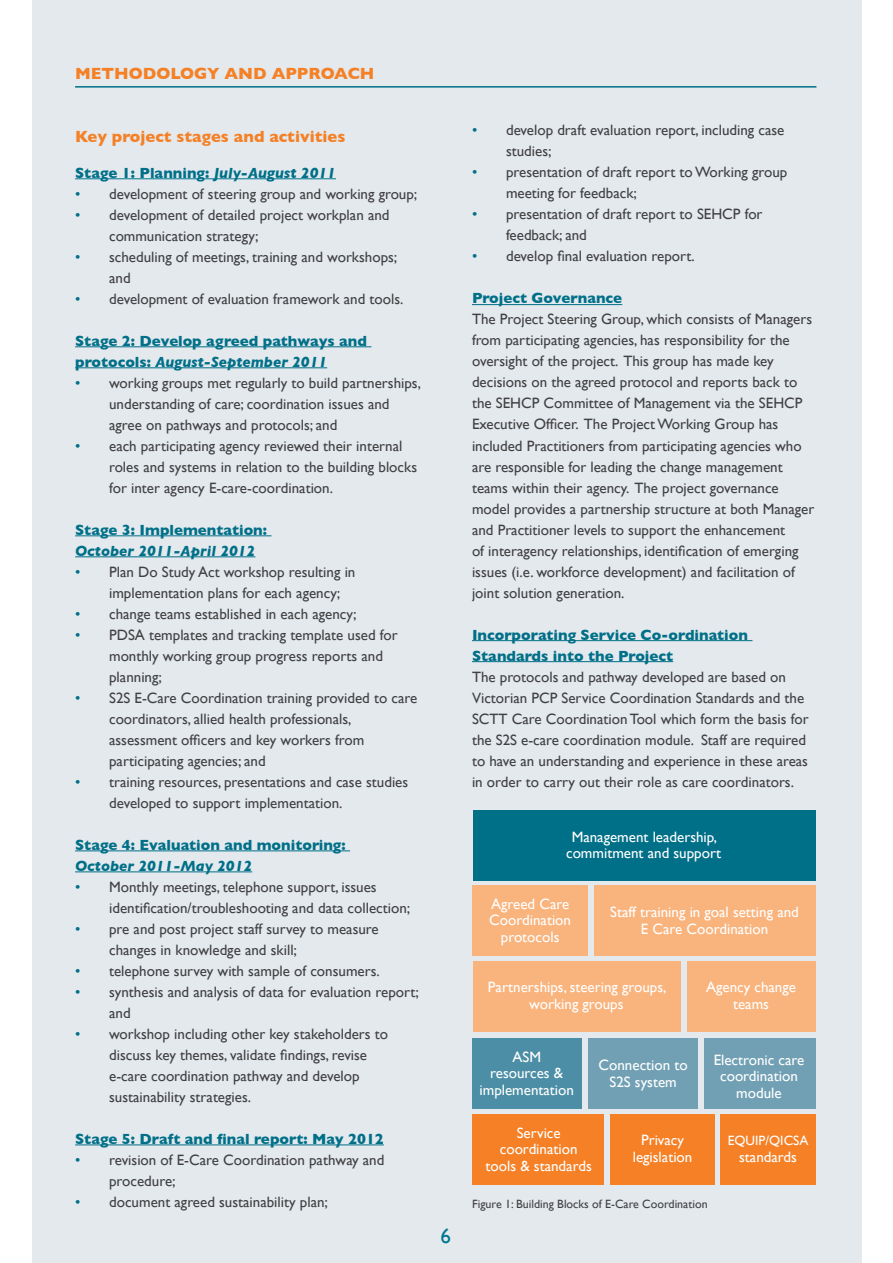
<style>
.page{position:relative;width:893px;height:1263px;background:#fff}
.page>*{position:absolute;margin:0;border:0;box-sizing:border-box;transform-origin:0 0}
.t1{font:21px "Gill Sans";color:#007791}
.t2{font:700 16.5px "Gill Sans";color:#f58025}
.t3{font:15px/21px "Gill Sans";color:#414042}
.t4{font:15px/16.5px "Gill Sans";color:#fff;text-align:center}
.t5{font:700 15px/21px "Gill Sans";color:#006f88}
.t6{font:italic 700 15px "Gill Sans";color:#006f88}
.t7{font:13.5px "Gill Sans";color:#fff}
.t8{font:12px "Gill Sans";color:#414042}
.s1{font-style:italic}
.s2{color:#006f88}
</style>
<div class="page">
<div style="left:32px;top:0;width:829px;height:1263px;background:#e3e9ed"></div>
<hr style="left:75px;top:178px;width:261px;height:1px;background:#007791">
<hr style="left:75px;top:346px;width:296px;height:1px;background:#006f88">
<hr style="left:75px;top:367px;width:252px;height:1px;background:#006f88">
<hr style="left:75px;top:535px;width:196px;height:1px;background:#006f88">
<hr style="left:75px;top:556px;width:180px;height:1px;background:#006f88">
<hr style="left:75px;top:850px;width:275px;height:1px;background:#006f88">
<hr style="left:75px;top:871px;width:177px;height:1px;background:#006f88">
<hr style="left:75px;top:1144px;width:309px;height:1px;background:#006f88">
<hr style="left:75px;top:86px;width:741px;height:2px;background:#006f88">
<hr style="left:472px;top:304px;width:150px;height:1px;background:#006f88">
<hr style="left:472px;top:640px;width:280px;height:1px;background:#006f88">
<hr style="left:472px;top:661px;width:201px;height:1px;background:#006f88">
<div style="left:473px;top:810px;width:343px;height:70px;background:#006f88"></div>
<div style="left:473px;top:885px;width:115px;height:71px;background:#f9b37c"></div>
<div style="left:687px;top:962px;width:128px;height:70px;background:#f9b37c"></div>
<div style="left:473px;top:1038px;width:109px;height:70px;background:#4b8ea5"></div>
<div style="left:720px;top:1114px;width:95px;height:70px;background:#f58025"></div>
<div style="left:588px;top:1038px;width:109px;height:70px;background:#71a0b4"></div>
<div style="left:610px;top:1114px;width:104px;height:70px;background:#f58025"></div>
<div style="left:594px;top:885px;width:221px;height:71px;background:#f9b37c"></div>
<div style="left:473px;top:962px;width:207px;height:70px;background:#f9b37c"></div>
<div style="left:704px;top:1038px;width:111px;height:70px;background:#71a0b4"></div>
<div style="left:473px;top:1114px;width:131px;height:70px;background:#f58025"></div>
<p class="t2" style="left:75px;top:63px;width:301px">METHODOLOGY AND APPROACH</p>
<p class="t2" style="left:75px;top:126px;width:272px">Key project stages and activities</p>
<p class="t5" style="left:75px;top:162px;width:262px">Stage 1: Planning: <span class="s1">July-August 2011</span></p>
<p class="t3" style="left:75px;top:183px;width:344px"><span class="s2">•</span> development of steering group and working group;</p>
<p class="t3" style="left:109px;top:204px;width:282px;text-indent:-34px"><span class="s2">•</span> development of detailed project workplan and communication strategy;</p>
<p class="t3" style="left:109px;top:246px;width:290px;text-indent:-34px"><span class="s2">•</span> scheduling of meetings, training and workshops; and</p>
<p class="t3" style="left:75px;top:288px;width:330px"><span class="s2">•</span> development of evaluation framework and tools.</p>
<p class="t5" style="left:75px;top:330px;width:293px">Stage 2: Develop agreed pathways and protocols: <span class="s1">August-September 2011</span></p>
<p class="t3" style="left:109px;top:372px;width:313px;text-indent:-34px"><span class="s2">•</span> working groups met regularly to build partnerships, understanding of care; coordination issues and agree on pathways and protocols; and</p>
<p class="t3" style="left:109px;top:435px;width:309px;text-indent:-34px"><span class="s2">•</span> each participating agency reviewed their internal roles and systems in relation to the building blocks for inter agency E-care-coordination.</p>
<p class="t5" style="left:75px;top:519px;width:193px">Stage 3: Implementation:</p>
<p class="t6" style="left:75px;top:542px;width:182px">October 2011-April 2012</p>
<p class="t3" style="left:109px;top:561px;width:248px;text-indent:-34px"><span class="s2">•</span> Plan Do Study Act workshop resulting in implementation plans for each agency;</p>
<p class="t3" style="left:75px;top:603px;width:283px"><span class="s2">•</span> change teams established in each agency;</p>
<p class="t3" style="left:109px;top:624px;width:290px;text-indent:-34px"><span class="s2">•</span> PDSA templates and tracking template used for monthly working group progress reports and planning;</p>
<p class="t3" style="left:109px;top:687px;width:310px;text-indent:-34px"><span class="s2">•</span> S2S E-Care Coordination training provided to care coordinators, allied health professionals, assessment officers and key workers from participating agencies; and</p>
<p class="t3" style="left:109px;top:771px;width:301px;text-indent:-34px"><span class="s2">•</span> training resources, presentations and case studies developed to support implementation.</p>
<p class="t5" style="left:75px;top:834px;width:272px">Stage 4: Evaluation and monitoring:</p>
<p class="t6" style="left:75px;top:857px;width:179px">October 2011-May 2012</p>
<p class="t3" style="left:109px;top:876px;width:303px;text-indent:-34px"><span class="s2">•</span> Monthly meetings, telephone support, issues identification/troubleshooting and data collection;</p>
<p class="t3" style="left:109px;top:918px;width:271px;text-indent:-34px"><span class="s2">•</span> pre and post project staff survey to measure changes in knowledge and skill;</p>
<p class="t3" style="left:75px;top:960px;width:306px"><span class="s2">•</span> telephone survey with sample of consumers.</p>
<p class="t3" style="left:109px;top:981px;width:311px;text-indent:-34px"><span class="s2">•</span> synthesis and analysis of data for evaluation report; and</p>
<p class="t3" style="left:109px;top:1023px;width:280px;text-indent:-34px"><span class="s2">•</span> workshop including other key stakeholders to discuss key themes, validate findings, revise e-care coordination pathway and develop sustainability strategies.</p>
<p class="t5" style="left:75px;top:1128px;width:310px">Stage 5: Draft and final report: May 2012</p>
<p class="t3" style="left:109px;top:1149px;width:277px;text-indent:-34px"><span class="s2">•</span> revision of E-Care Coordination pathway and procedure;</p>
<p class="t3" style="left:75px;top:1191px;width:254px"><span class="s2">•</span> document agreed sustainability plan;</p>
<h1 class="t1" style="left:440px;top:1224px;width:12px">6</h1>
<p class="t3" style="left:506px;top:120px;width:280px;text-indent:-34px"><span class="s2">•</span> develop draft evaluation report, including case studies;</p>
<p class="t3" style="left:506px;top:162px;width:283px;text-indent:-34px"><span class="s2">•</span> presentation of draft report to Working group meeting for feedback;</p>
<p class="t3" style="left:506px;top:204px;width:258px;text-indent:-34px"><span class="s2">•</span> presentation of draft report to SEHCP for feedback; and</p>
<p class="t3" style="left:472px;top:246px;width:224px"><span class="s2">•</span> develop final evaluation report.</p>
<p class="t5" style="left:472px;top:288px;width:152px">Project Governance</p>
<p class="t3" style="left:472px;top:309px;width:344px">The Project Steering Group, which consists of Managers from participating agencies, has responsibility for the oversight of the project. This group has made key decisions on the agreed protocol and reports back to the SEHCP Committee of Management via the SEHCP Executive Officer. The Project Working Group has included Practitioners from participating agencies who are responsible for leading the change management teams within their agency. The project governance model provides a partnership structure at both Manager and Practitioner levels to support the enhancement<br>of interagency relationships, identification of emerging issues (i.e. workforce development) and facilitation of joint solution generation.</p>
<p class="t5" style="left:472px;top:624px;width:278px">Incorporating Service Co-ordination<br>Standards into the Project</p>
<p class="t3" style="left:472px;top:666px;width:338px">The protocols and pathway developed are based on Victorian PCP Service Coordination Standards and the SCTT Care Coordination Tool which form the basis for the S2S e-care coordination module. Staff are required to have an understanding and experience in these areas in order to carry out their role as care coordinators.</p>
<p class="t4" style="left:566px;top:828px;width:157px">Management leadership, commitment and support</p>
<p class="t4" style="left:489px;top:895px;width:83px">Agreed Care<br>Coordination protocols</p>
<p class="t4" style="left:610px;top:904px;width:190px">Staff training in goal setting and<br>E Care Coordination</p>
<p class="t4" style="left:488px;top:979px;width:180px">Partnerships, steering groups, working groups</p>
<p class="t4" style="left:479px;top:1048px;width:96px">ASM<br>resources &amp; implementation</p>
<p class="t4" style="left:486px;top:1124px;width:108px">Service coordination tools &amp; standards</p>
<p class="t4" style="left:706px;top:979px;width:91px">Agency change teams</p>
<p class="t4" style="left:714px;top:1051px;width:92px">Electronic care coordination module</p>
<p class="t7" style="left:728px;top:1133px;width:82px">EQUIP/QICSA</p>
<p class="t4" style="left:739px;top:1148px;width:59px">standards</p>
<p class="t4" style="left:599px;top:1057px;width:91px">Connection to<br>S2S system</p>
<p class="t4" style="left:633px;top:1132px;width:61px">Privacy legislation</p>
<p class="t8" style="left:472px;top:1196px;width:237px">Figure 1: Building Blocks of E-Care Coordination</p>
</div>
